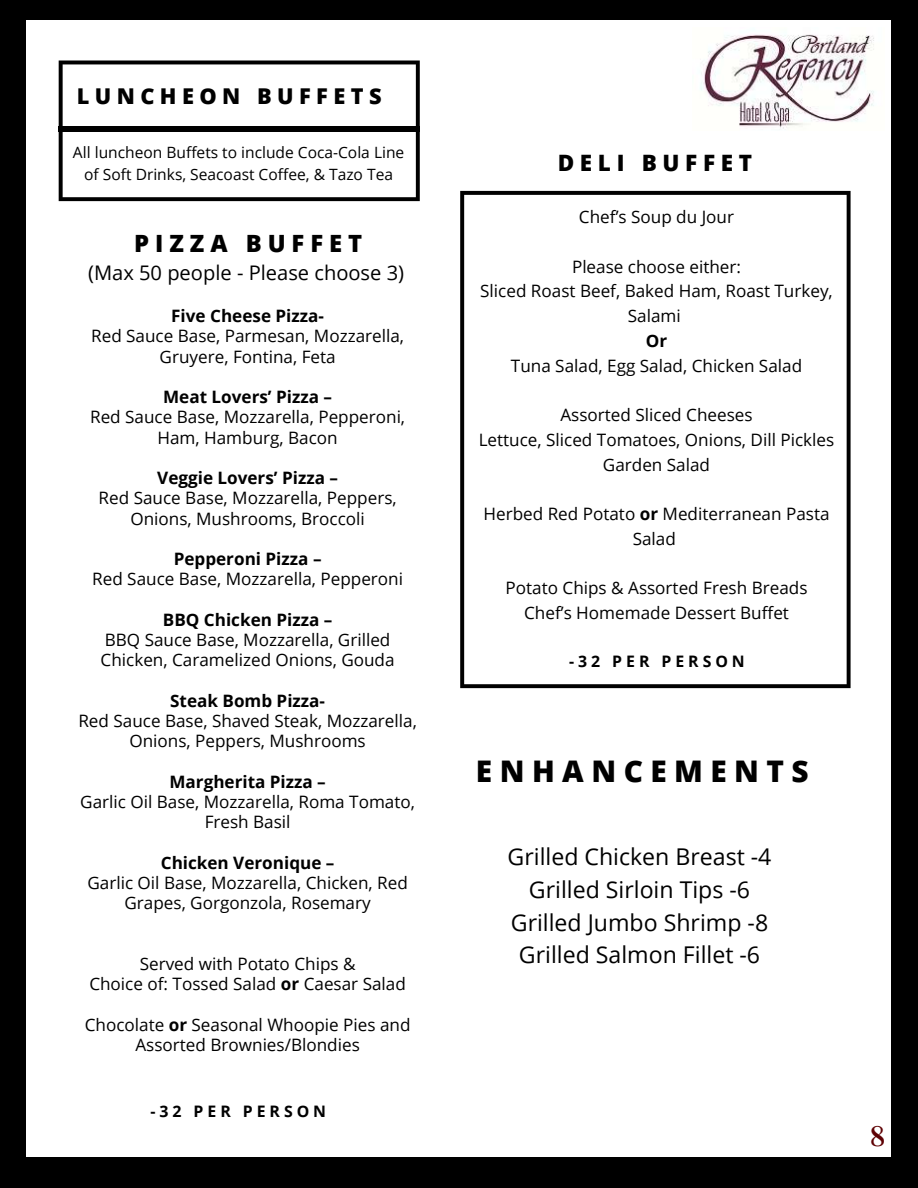
<style>
.page{position:relative;width:918px;height:1188px;background:#000}
.page>*{position:absolute;margin:0;border:0;box-sizing:border-box;transform-origin:0 0}
.t1{font:800 29.85px "Open Sans";letter-spacing:.25em;color:#000}
.t2{font:28.05px "Vidaloka";color:#5e0003}
.t3{font:800 23.85px "Open Sans";letter-spacing:.25em;color:#000}
.t4{font:23.1px/32.7px "Open Sans";color:#000;text-align:center}
.t5{font:800 22.5px "Open Sans";letter-spacing:.25em;color:#000}
.t6{font:800 21.75px "Open Sans";letter-spacing:.25em;color:#000}
.t7{font:20.1px "Open Sans";color:#000}
.t8{font:17.1px/20.2px "Open Sans";color:#000;text-align:center}
.t9{font:700 17.1px "Open Sans";color:#000}
.t10{font:700 15.9px "Open Sans";letter-spacing:.25em;color:#000}
.t11{font:15.6px/21.3px "Open Sans";color:#000;text-align:center}
.s1{font-weight:700}
</style>
<div class="page">
<div style="left:27px;top:21px;width:864px;height:1136px;background:#fff"></div>
<svg style="left:59px;top:61px;width:361px;height:140px"></svg>
<div style="left:58px;top:126px;width:362px;height:6px;background:#000"></div>
<img style="left:700px;top:34px;width:174px;height:95px">
<svg style="left:460px;top:191px;width:391px;height:497px"></svg>
<p class="t6" style="left:77px;top:81px;width:307px">LUNCHEON BUFFETS</p>
<p class="t11" style="left:73px;top:142px;width:333px">All luncheon Buffets to include Coca-Cola Line of Soft Drinks, Seacoast Coffee, &amp; Tazo Tea</p>
<h3 class="t3" style="left:134px;top:226px;width:229px">PIZZA BUFFET</h3>
<p class="t7" style="left:88px;top:259px;width:318px">(Max 50 people - Please choose 3)</p>
<p class="t9" style="left:171px;top:304px;width:154px">Five Cheese Pizza-</p>
<p class="t8" style="left:91px;top:326px;width:314px">Red Sauce Base, Parmesan, Mozzarella,<br>Gruyere, Fontina, Feta</p>
<p class="t9" style="left:163px;top:385px;width:170px">Meat Lovers’ Pizza –</p>
<p class="t8" style="left:90px;top:407px;width:317px">Red Sauce Base, Mozzarella, Pepperoni,<br>Ham, Hamburg, Bacon</p>
<p class="t9" style="left:157px;top:466px;width:182px">Veggie Lovers’ Pizza –</p>
<p class="t8" style="left:99px;top:488px;width:300px">Red Sauce Base, Mozzarella, Peppers,<br>Onions, Mushrooms, Broccoli</p>
<p class="t9" style="left:174px;top:547px;width:149px">Pepperoni Pizza –</p>
<p class="t8" style="left:92px;top:569px;width:312px">Red Sauce Base, Mozzarella, Pepperoni</p>
<p class="t9" style="left:163px;top:608px;width:171px">BBQ Chicken Pizza –</p>
<p class="t8" style="left:101px;top:629px;width:295px;text-align:left">BBQ Sauce Base, Mozzarella, Grilled<br>Chicken, Caramelized Onions, Gouda</p>
<p class="t9" style="left:170px;top:689px;width:156px">Steak Bomb Pizza-</p>
<p class="t8" style="left:78px;top:710px;width:340px">Red Sauce Base, Shaved Steak, Mozzarella,<br>Onions, Peppers, Mushrooms</p>
<p class="t9" style="left:169px;top:770px;width:158px">Margherita Pizza –</p>
<p class="t8" style="left:80px;top:791px;width:336px">Garlic Oil Base, Mozzarella, Roma Tomato,<br>Fresh Basil</p>
<p class="t9" style="left:161px;top:851px;width:175px">Chicken Veronique –</p>
<p class="t8" style="left:87px;top:872px;width:322px">Garlic Oil Base, Mozzarella, Chicken, Red<br>Grapes, Gorgonzola, Rosemary</p>
<p class="t8" style="left:89px;top:953px;width:318px">Served with Potato Chips &amp;<br>Choice of: Tossed Salad <span class="s1">or</span> Caesar Salad</p>
<p class="t8" style="left:85px;top:1014px;width:327px">Chocolate <span class="s1">or</span> Seasonal Whoopie Pies and<br>Assorted Brownies/Blondies</p>
<p class="t10" style="left:150px;top:1100px;width:177px">-32 PER PERSON</p>
<h3 class="t5" style="left:558px;top:147px;width:196px">DELI BUFFET</h3>
<p class="t8" style="left:579px;top:206px;width:157px">Chef’s Soup du Jour</p>
<p class="t8" style="left:480px;top:254px;width:354px;line-height:24.8px">Please choose either:<br>Sliced Roast Beef, Baked Ham, Roast Turkey,<br>Salami</p>
<p class="t9" style="left:646px;top:329px;width:23px">Or</p>
<p class="t8" style="left:511px;top:355px;width:293px">Tuna Salad, Egg Salad, Chicken Salad</p>
<p class="t8" style="left:479px;top:402px;width:357px;line-height:24.8px">Assorted Sliced Cheeses<br>Lettuce, Sliced Tomatoes, Onions, Dill Pickles<br>Garden Salad</p>
<p class="t8" style="left:484px;top:501px;width:348px;line-height:24.8px">Herbed Red Potato <span class="s1">or</span> Mediterranean Pasta<br>Salad</p>
<p class="t8" style="left:506px;top:575px;width:303px;line-height:24.8px">Potato Chips &amp; Assorted Fresh Breads<br>Chef’s Homemade Dessert Buffet</p>
<p class="t10" style="left:569px;top:650px;width:177px">-32 PER PERSON</p>
<h1 class="t1" style="left:476px;top:750px;width:334px">ENHANCEMENTS</h1>
<h3 class="t4" style="left:508px;top:840px;width:265px">Grilled Chicken Breast -4<br>Grilled Sirloin Tips -6<br>Grilled Jumbo Shrimp -8<br>Grilled Salmon Fillet -6</h3>
<h2 class="t2" style="left:870px;top:1119px;width:17px">8</h2>
</div>
